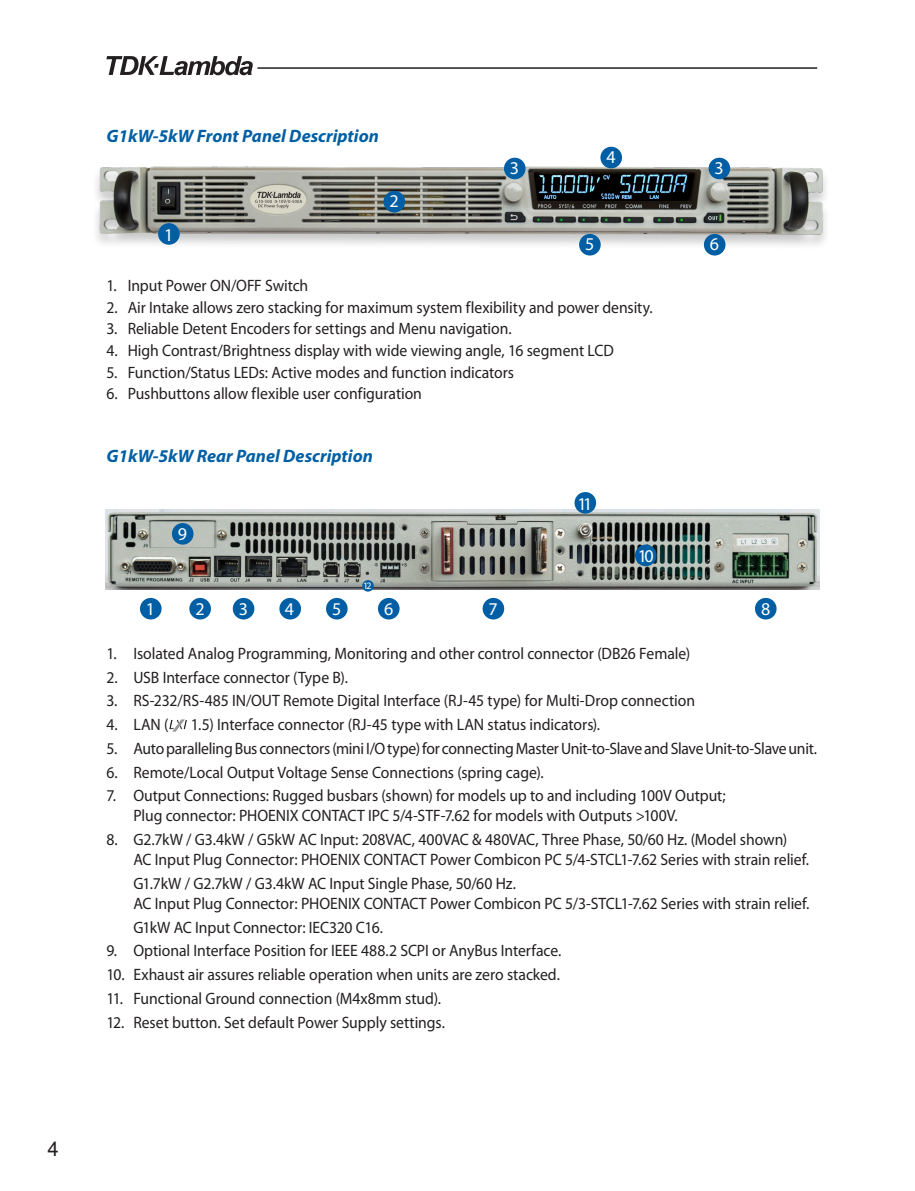
<style>
.page{position:relative;width:915px;height:1191px;background:#fff}
.page>*{position:absolute;margin:0;border:0;box-sizing:border-box;transform-origin:0 0}
.t1{font:21px "Helvetica";color:#231f20;scale:.95 1}
.BLUE_HEADER{font:italic 700 18px "Myriad Pro";color:#005fa4}
.round_number{font:18px "Myriad Pro";color:#fff}
.NUMBERS{font:16.5px/19.8px "Myriad Pro";letter-spacing:-.005em;color:#231f20;scale:.95 1}
.round_number-2{font:9.75px "Myriad Pro";color:#fff}
</style>
<div class="page">
<hr style="left:257px;top:67px;width:559px;height:2px;background:#231f20">
<svg style="left:106px;top:56px;width:147px;height:19px"></svg>
<div style="left:91px;top:166px;width:739px;height:84px;background:#231f20;opacity:.25"></div>
<img style="left:95px;top:162px;width:732px;height:74px">
<div style="left:158px;top:223px;width:22px;height:22px;background:#005fa4;border-radius:50%"></div>
<div style="left:383px;top:191px;width:22px;height:21px;background:#005fa4;border-radius:50%"></div>
<div style="left:504px;top:158px;width:21px;height:21px;background:#005fa4;border-radius:50%"></div>
<div style="left:600px;top:147px;width:21px;height:21px;background:#005fa4;border-radius:50%"></div>
<div style="left:703px;top:234px;width:22px;height:21px;background:#005fa4;border-radius:50%"></div>
<div style="left:579px;top:234px;width:21px;height:21px;background:#005fa4;border-radius:50%"></div>
<div style="left:708px;top:158px;width:22px;height:21px;background:#005fa4;border-radius:50%"></div>
<img style="left:106px;top:510px;width:713px;height:80px">
<svg style="left:169px;top:719px;width:18px;height:12px"></svg>
<div style="left:140px;top:598px;width:21px;height:21px;background:#005fa4;border-radius:50%"></div>
<div style="left:634px;top:544px;width:22px;height:22px;background:#005fa4;border-radius:50%"></div>
<div style="left:574px;top:492px;width:22px;height:21px;background:#005fa4;border-radius:50%"></div>
<div style="left:189px;top:598px;width:22px;height:21px;background:#005fa4;border-radius:50%"></div>
<div style="left:233px;top:598px;width:21px;height:21px;background:#005fa4;border-radius:50%"></div>
<div style="left:279px;top:598px;width:22px;height:21px;background:#005fa4;border-radius:50%"></div>
<div style="left:326px;top:598px;width:21px;height:21px;background:#005fa4;border-radius:50%"></div>
<div style="left:378px;top:598px;width:21px;height:21px;background:#005fa4;border-radius:50%"></div>
<div style="left:482px;top:598px;width:22px;height:21px;background:#005fa4;border-radius:50%"></div>
<div style="left:754px;top:598px;width:22px;height:21px;background:#005fa4;border-radius:50%"></div>
<div style="left:172px;top:523px;width:21px;height:21px;background:#005fa4;border-radius:50%"></div>
<div style="left:362px;top:580px;width:11px;height:11px;background:#005fa4;border-radius:50%"></div>
<p class="t1" style="left:48px;top:1132px;width:13px">4</p>
<p class="BLUE_HEADER" style="left:106px;top:124px;width:274px">G1kW-5kW Front Panel Description</p>
<p class="round_number" style="left:164px;top:223px;width:11px">1</p>
<p class="round_number" style="left:389px;top:190px;width:11px">2</p>
<p class="round_number" style="left:510px;top:157px;width:11px">3</p>
<p class="round_number" style="left:606px;top:146px;width:11px">4</p>
<p class="round_number" style="left:714px;top:157px;width:11px">3</p>
<p class="round_number" style="left:585px;top:233px;width:11px">5</p>
<p class="round_number" style="left:709px;top:233px;width:11px">6</p>
<p class="NUMBERS" style="left:106px;top:275px;width:214px">1. Input Power ON/OFF Switch</p>
<p class="NUMBERS" style="left:106px;top:297px;width:576px">2. Air Intake allows zero stacking for maximum system flexibility and power density.</p>
<p class="NUMBERS" style="left:106px;top:318px;width:428px">3. Reliable Detent Encoders for settings and Menu navigation.</p>
<p class="NUMBERS" style="left:106px;top:340px;width:535px">4. High Contrast/Brightness display with wide viewing angle, 16 segment LCD</p>
<p class="NUMBERS" style="left:106px;top:362px;width:430px">5. Function/Status LEDs: Active modes and function indicators</p>
<p class="NUMBERS" style="left:106px;top:383px;width:333px">6. Pushbuttons allow flexible user configuration</p>
<p class="BLUE_HEADER" style="left:106px;top:444px;width:268px">G1kW-5kW Rear Panel Description</p>
<p class="round_number" style="left:178px;top:523px;width:11px">9</p>
<p class="round_number-2" style="left:363px;top:580px;width:10px">12</p>
<p class="round_number" style="left:577px;top:492px;width:17px">11</p>
<p class="round_number" style="left:637px;top:545px;width:18px">10</p>
<p class="round_number" style="left:146px;top:598px;width:11px">1</p>
<p class="round_number" style="left:195px;top:598px;width:11px">2</p>
<p class="round_number" style="left:239px;top:598px;width:11px">3</p>
<p class="round_number" style="left:285px;top:598px;width:11px">4</p>
<p class="round_number" style="left:332px;top:598px;width:11px">5</p>
<p class="round_number" style="left:384px;top:598px;width:11px">6</p>
<p class="round_number" style="left:488px;top:598px;width:11px">7</p>
<p class="round_number" style="left:760px;top:598px;width:11px">8</p>
<p class="NUMBERS" style="left:106px;top:643px;width:616px">1. Isolated Analog Programming, Monitoring and other control connector (DB26 Female)</p>
<p class="NUMBERS" style="left:106px;top:667px;width:256px">2. USB Interface connector (Type B).</p>
<p class="NUMBERS" style="left:106px;top:690px;width:621px">3. RS-232/RS-485 IN/OUT Remote Digital Interface (RJ-45 type) for Multi-Drop connection</p>
<p class="NUMBERS" style="left:106px;top:714px;width:67px">4. LAN (</p>
<p class="NUMBERS" style="left:191px;top:714px;width:432px">1.5) Interface connector (RJ-45 type with LAN status indicators).</p>
<p class="NUMBERS" style="left:106px;top:738px;width:749px">5. Auto paralleling Bus connectors (mini I/O type) for connecting Master Unit-to-Slave and Slave Unit-to-Slave unit.</p>
<p class="NUMBERS" style="left:106px;top:762px;width:461px">6. Remote/Local Output Voltage Sense Connections (spring cage).</p>
<p class="NUMBERS" style="left:133px;top:786px;width:624px;text-indent:-27px">7. Output Connections: Rugged busbars (shown) for models up to and including 100V Output;<br>Plug connector: PHOENIX CONTACT IPC 5/4-STF-7.62 for models with Outputs &gt;100V.</p>
<p class="NUMBERS" style="left:133px;top:829px;width:712px;text-indent:-27px">8. G2.7kW / G3.4kW / G5kW AC Input: 208VAC, 400VAC &amp; 480VAC, Three Phase, 50/60 Hz. (Model shown)<br>AC Input Plug Connector: PHOENIX CONTACT Power Combicon PC 5/4-STCL1-7.62 Series with strain relief.</p>
<p class="NUMBERS" style="left:133px;top:873px;width:713px">G1.7kW / G2.7kW / G3.4kW AC Input Single Phase, 50/60 Hz.<br>AC Input Plug Connector: PHOENIX CONTACT Power Combicon PC 5/3-STCL1-7.62 Series with strain relief.</p>
<p class="NUMBERS" style="left:133px;top:917px;width:264px">G1kW AC Input Connector: IEC320 C16.</p>
<p class="NUMBERS" style="left:106px;top:940px;width:480px">9. Optional Interface Position for IEEE 488.2 SCPI or AnyBus Interface.</p>
<p class="NUMBERS" style="left:106px;top:964px;width:479px">10. Exhaust air assures reliable operation when units are zero stacked.</p>
<p class="NUMBERS" style="left:106px;top:988px;width:354px">11. Functional Ground connection (M4x8mm stud).</p>
<p class="NUMBERS" style="left:106px;top:1012px;width:358px">12. Reset button. Set default Power Supply settings.</p>
</div>
